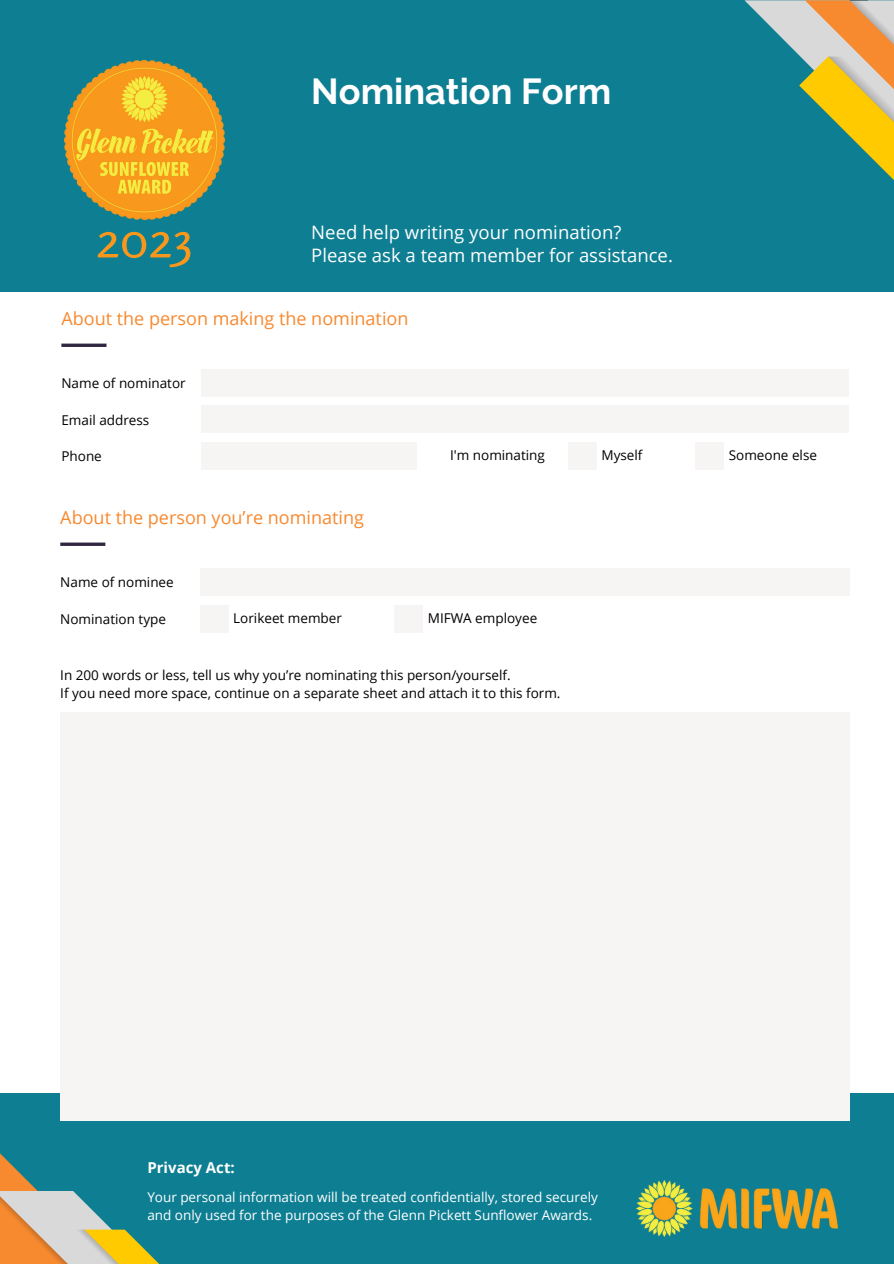
<style>
.page{position:relative;width:894px;height:1264px;background:#fff}
.page>*{position:absolute;margin:0;border:0;box-sizing:border-box;transform-origin:0 0}
.t1{font:50.1px "Rosario";color:#f8971c}
.t2{font:700 36px "Raleway";color:#fff}
.t3{font:18.6px "Open Sans";color:#fff}
.t4{font:18px "Open Sans";color:#f7892f}
.t5{font:700 15px "Open Sans";color:#fff}
.t6{font:13.5px "Open Sans";color:#000}
.t7{font:13.5px/18px "Open Sans";color:#fff}
</style>
<div class="page">
<div style="left:0;top:1093px;width:893px;height:170px;background:#0e7e92"></div>
<div style="left:60px;top:712px;width:789px;height:408px;background:#f6f5f3"></div>
<div style="left:0;top:0;width:893px;height:292px;background:#0e7e92"></div>
<div style="left:201px;top:369px;width:647px;height:28px;background:#f6f5f3"></div>
<div style="left:201px;top:442px;width:216px;height:27px;background:#f6f5f3"></div>
<svg style="left:61px;top:343px;width:45px;height:4px"></svg>
<div style="left:568px;top:442px;width:28px;height:27px;background:#f6f5f3"></div>
<div style="left:201px;top:405px;width:647px;height:28px;background:#f6f5f3"></div>
<img style="left:636px;top:1180px;width:201px;height:56px">
<div style="left:695px;top:442px;width:28px;height:27px;background:#f6f5f3"></div>
<div style="left:200px;top:568px;width:649px;height:28px;background:#f6f5f3"></div>
<svg style="left:60px;top:542px;width:45px;height:4px"></svg>
<div style="left:200px;top:605px;width:28px;height:27px;background:#f6f5f3"></div>
<div style="left:394px;top:605px;width:28px;height:27px;background:#f6f5f3"></div>
<img style="left:64px;top:59px;width:162px;height:162px">
<svg style="left:744px;top:0;width:149px;height:179px"></svg>
<svg style="left:0;top:1153px;width:158px;height:110px"></svg>
<p class="t1" style="left:96px;top:208px;width:98px">2023</p>
<p class="t2" style="left:311px;top:70px;width:301px">Nomination Form</p>
<p class="t3" style="left:311px;top:219px;width:311px">Need help writing your nomination?</p>
<p class="t3" style="left:311px;top:242px;width:363px">Please ask a team member for assistance.</p>
<p class="t4" style="left:61px;top:305px;width:348px">About the person making the nomination</p>
<p class="t6" style="left:61px;top:373px;width:126px">Name of nominator</p>
<p class="t6" style="left:61px;top:410px;width:89px">Email address</p>
<p class="t6" style="left:61px;top:447px;width:42px">Phone</p>
<p class="t6" style="left:450px;top:445px;width:96px">I'm nominating</p>
<p class="t4" style="left:60px;top:504px;width:305px">About the person you’re nominating</p>
<p class="t6" style="left:60px;top:572px;width:115px">Name of nominee</p>
<p class="t6" style="left:60px;top:609px;width:107px">Nomination type</p>
<p class="t6" style="left:233px;top:608px;width:110px">Lorikeet member</p>
<p class="t6" style="left:427px;top:608px;width:111px">MIFWA employee</p>
<p class="t6" style="left:60px;top:665px;width:452px">In 200 words or less, tell us why you’re nominating this person/yourself.</p>
<p class="t6" style="left:60px;top:684px;width:501px">If you need more space, continue on a separate sheet and attach it to this form.</p>
<p class="t6" style="left:601px;top:445px;width:42px">Myself</p>
<p class="t6" style="left:728px;top:445px;width:90px">Someone else</p>
<p class="t5" style="left:147px;top:1156px;width:89px">Privacy Act:</p>
<p class="t7" style="left:147px;top:1187px;width:452px">Your personal information will be treated confidentially, stored securely and only used for the purposes of the Glenn Pickett Sunflower Awards.</p>
</div>
